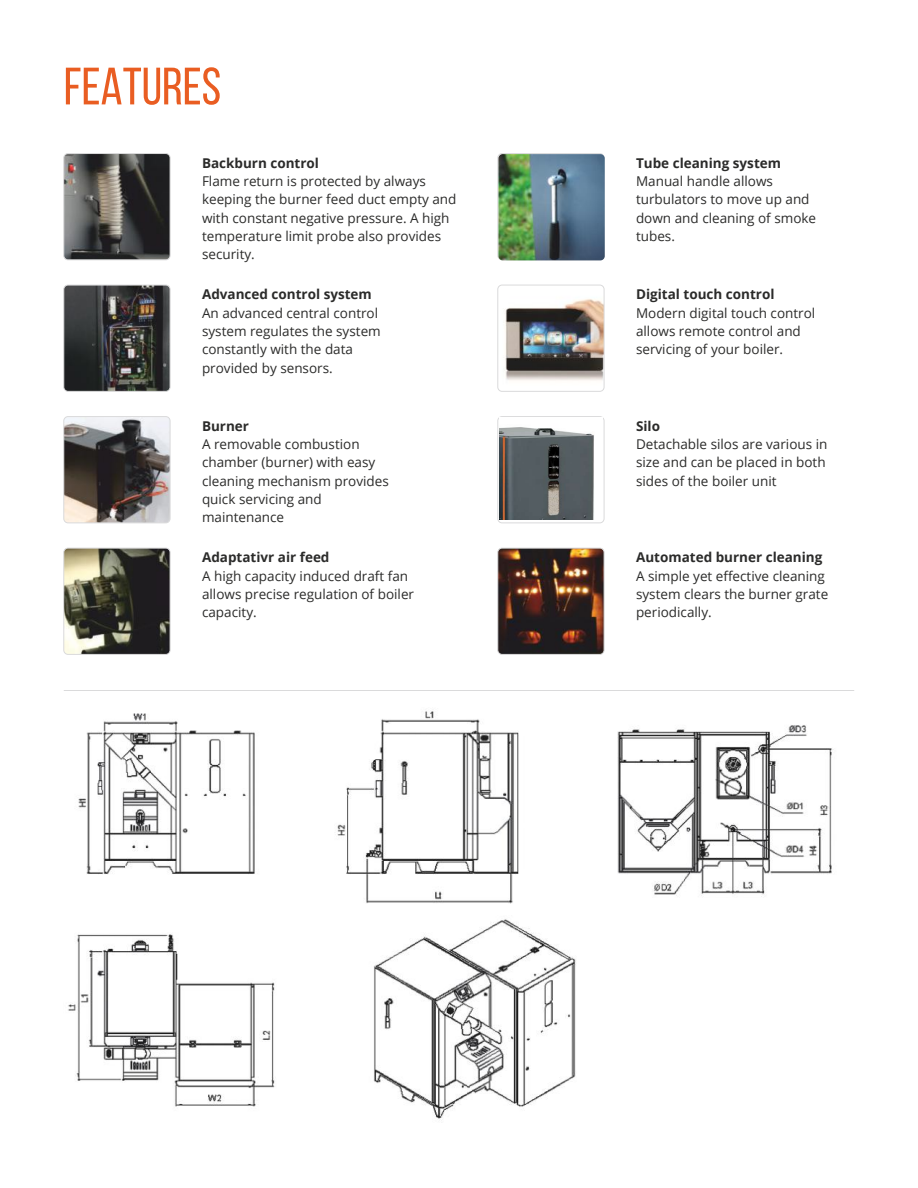
<style>
.page{position:relative;width:918px;height:1188px;background:#fff}
.page>*{position:absolute;margin:0;border:0;box-sizing:border-box;transform-origin:0 0}
.t1{font:52.5px "Bebas Neue";color:#e95d22}
.t2{font:13.5px/18.3px "Open Sans";color:#2b2b2a}
.t3{font:700 13.5px "Open Sans";color:#2b2b2a}
</style>
<div class="page">
<img style="left:64px;top:154px;width:106px;height:106px;border-radius:4px">
<div style="left:63px;top:153px;width:108px;height:107px;border:1px solid #dadadb;border-radius:4px"></div>
<img style="left:64px;top:285px;width:106px;height:106px;border-radius:4px">
<div style="left:63px;top:285px;width:108px;height:107px;border:1px solid #dadadb;border-radius:4px"></div>
<img style="left:64px;top:417px;width:106px;height:106px;border-radius:4px">
<div style="left:63px;top:416px;width:108px;height:107px;border:1px solid #dadadb;border-radius:4px"></div>
<img style="left:64px;top:548px;width:106px;height:106px;border-radius:4px">
<div style="left:63px;top:548px;width:108px;height:107px;border:1px solid #dadadb;border-radius:4px"></div>
<img style="left:504px;top:299px;width:99px;height:91px">
<div style="left:497px;top:285px;width:108px;height:107px;border:1px solid #dadadb;border-radius:4px"></div>
<img style="left:498px;top:154px;width:107px;height:106px;border-radius:4px">
<div style="left:497px;top:416px;width:108px;height:107px;border:1px solid #dadadb;border-radius:4px"></div>
<img style="left:498px;top:548px;width:106px;height:106px;border-radius:4px">
<div style="left:497px;top:548px;width:108px;height:107px;border:1px solid #dadadb;border-radius:4px"></div>
<img style="left:68px;top:711px;width:766px;height:408px">
<hr style="left:64px;top:690px;width:790px;height:1px;background:#dadadb">
<img style="left:500px;top:427px;width:94px;height:93px">
<h1 class="t1" style="left:64px;top:58px;width:159px">FEATURES</h1>
<p class="t3" style="left:202px;top:153px;width:119px">Backburn control</p>
<p class="t2" style="left:202px;top:172px;width:256px">Flame return is protected by always keeping the burner feed duct empty and with constant negative pressure. A high temperature limit probe also provides security.</p>
<p class="t3" style="left:202px;top:285px;width:171px">Advanced control system</p>
<p class="t2" style="left:202px;top:303px;width:180px">An advanced central control system regulates the system constantly with the data provided by sensors.</p>
<p class="t3" style="left:202px;top:416px;width:49px">Burner</p>
<p class="t2" style="left:202px;top:435px;width:188px">A removable combustion chamber (burner) with easy cleaning mechanism provides quick servicing and maintenance</p>
<p class="t3" style="left:202px;top:548px;width:129px">Adaptativr air feed</p>
<p class="t2" style="left:202px;top:566px;width:214px">A high capacity induced draft fan allows precise regulation of boiler capacity.</p>
<p class="t3" style="left:636px;top:153px;width:147px">Tube cleaning system</p>
<p class="t2" style="left:636px;top:172px;width:182px">Manual handle allows turbulators to move up and down and cleaning of smoke tubes.</p>
<p class="t3" style="left:636px;top:285px;width:140px">Digital touch control</p>
<p class="t2" style="left:636px;top:303px;width:181px">Modern digital touch control allows remote control and servicing of your boiler.</p>
<p class="t3" style="left:636px;top:421px;width:26px">Silo</p>
<p class="t2" style="left:636px;top:435px;width:193px">Detachable silos are various in size and can be placed in both sides of the boiler unit</p>
<p class="t3" style="left:636px;top:548px;width:188px">Automated burner cleaning</p>
<p class="t2" style="left:636px;top:566px;width:194px">A simple yet effective cleaning system clears the burner grate periodically.</p>
</div>
